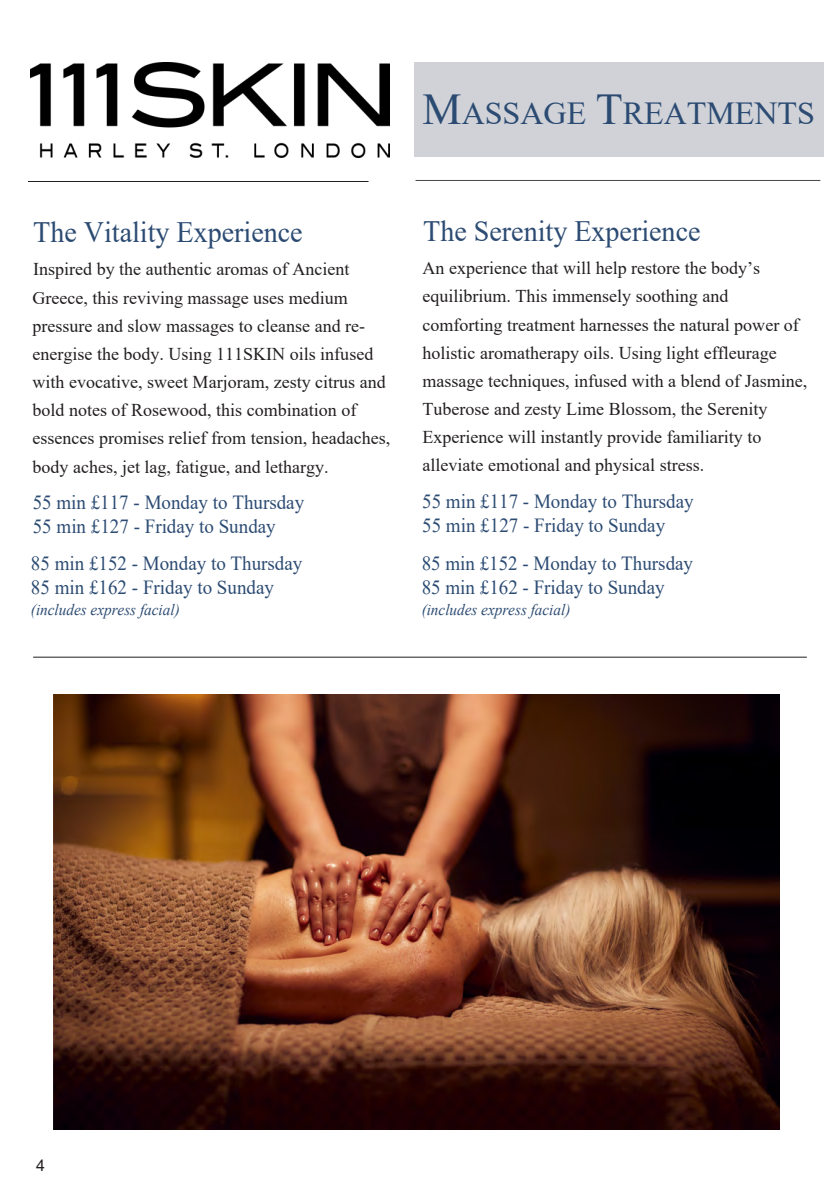
<style>
.page{position:relative;width:840px;height:1191px;background:#fff}
.page>*{position:absolute;margin:0;border:0;box-sizing:border-box;transform-origin:0 0}
.t1{font:32px "Times New Roman";color:#2c4b73}
.t2{font:29.6px "Times New Roman";color:#2c4b73;scale:.95 1}
.t3{font:20px/24px "Times New Roman";color:#2c4b73;scale:.95 1}
.t4{font:18px/28.2px "Times New Roman";color:#231f20}
.t5{font:italic 16px "Times New Roman";color:#2c4b73;scale:.95 1}
.t6{font:16px "Arial";color:#231f20}
.s1{font-size:44px}
.s2{font-style:inherit}
</style>
<div class="page">
<hr style="left:28px;top:181px;width:340px;height:1px;background:#231f20">
<hr style="left:33px;top:656px;width:773px;height:2px;background:#231f20">
<div style="left:413px;top:62px;width:410px;height:94px;background:#d0d2d7"></div>
<img style="left:30px;top:63px;width:359px;height:94px">
<hr style="left:415px;top:180px;width:404px;height:1px;background:#231f20">
<img style="left:53px;top:694px;width:725px;height:435px">
<h1 class="t1" style="left:422px;top:91px;width:394px"><span class="s1">M</span>ASSAGE <span class="s1">T</span>REATMENTS</h1>
<h2 class="t2" style="left:33px;top:212px;width:285px">The Vitality Experience</h2>
<p class="t4" style="left:32px;top:255px;width:359px">Inspired by the authentic aromas of Ancient Greece, this reviving massage uses medium pressure and slow massages to cleanse and re&shy;energise the body. Using 111SKIN oils infused with evocative, sweet Marjoram, zesty citrus and bold notes of Rosewood, this combination of essences promises relief from tension, headaches, body aches, jet lag, fatigue, and lethargy.</p>
<p class="t3" style="left:33px;top:489px;width:287px">55 min £1<span class="s2">17</span> - Monday to Thursday<br>55 min £1<span class="s2">27</span> - Friday to Sunday</p>
<p class="t3" style="left:31px;top:550px;width:287px">85 min £1<span class="s2">52</span> - Monday to Thursday<br>85 min £1<span class="s2">6</span>2 - Friday to Sunday</p>
<p class="t5" style="left:31px;top:598px;width:158px">(includes express facial)</p>
<h2 class="t2" style="left:423px;top:210px;width:293px">The Serenity Experience</h2>
<p class="t4" style="left:422px;top:253px;width:386px">An experience that will help restore the body’s equilibrium. This immensely soothing and comforting treatment harnesses the natural power of holistic aromatherapy oils. Using light effleurage massage techniques, infused with a blend of Jasmine, Tuberose and zesty Lime Blossom, the Serenity Experience will instantly provide familiarity to alleviate emotional and physical stress.</p>
<p class="t3" style="left:422px;top:489px;width:287px">55 min £1<span class="s2">17</span> - Monday to Thursday<br>55 min £1<span class="s2">27</span> - Friday to Sunday</p>
<p class="t3" style="left:421px;top:551px;width:287px">85 min £1<span class="s2">52</span> - Monday to Thursday<br>85 min £1<span class="s2">6</span>2 - Friday to Sunday</p>
<p class="t5" style="left:421px;top:599px;width:158px">(includes express facial)</p>
<p class="t6" style="left:36px;top:1154px;width:10px">4</p>
</div>
